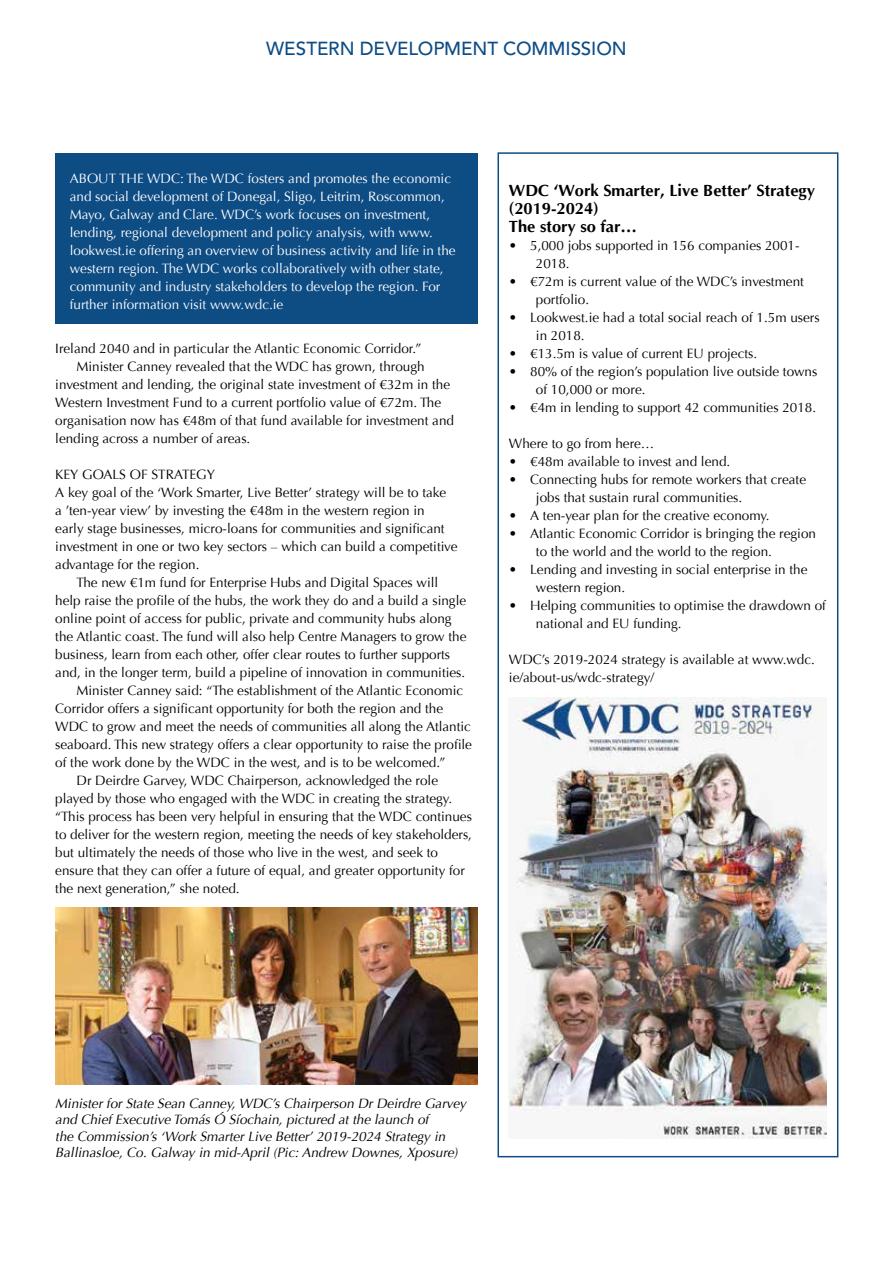
<style>
.page{position:relative;width:893px;height:1263px;background:#fff}
.page>*{position:absolute;margin:0;border:0;box-sizing:border-box;transform-origin:0 0}
.t1{font:500 18.75px "Avenir";letter-spacing:-.005em;color:#0e4c84}
.t2{font:700 16.5px/18px "Optima";color:#000}
.t3{font:13.5px/18px "Optima";color:#000}
.t4{font:13.5px/18px "Optima";color:#fff}
.t5{font:italic 13.5px/16.5px "Optima";color:#000}
</style>
<div class="page">
<div style="left:55px;top:154px;width:423px;height:170px;background:#0e4c84"></div>
<img style="left:55px;top:907px;width:423px;height:177px">
<img style="left:509px;top:697px;width:317px;height:441px">
<div style="left:497px;top:152px;width:341px;height:1005px;border:2px solid #0e4c84"></div>
<h1 class="t1" style="left:266px;top:38px;width:362px">WESTERN DEVELOPMENT COMMISSION</h1>
<p class="t4" style="left:70px;top:170px;width:387px">ABOUT THE WDC: The WDC fosters and promotes the economic and social development of Donegal, Sligo, Leitrim, Roscommon, Mayo, Galway and Clare. WDC’s work focuses on investment, lending, regional development and policy analysis, with www. lookwest.ie offering an overview of business activity and life in the western region. The WDC works collaboratively with other state, community and industry stakeholders to develop the region. For further information visit www.wdc.ie</p>
<p class="t2" style="left:509px;top:181px;width:308px">WDC ‘Work Smarter, Live Better’ Strategy (2019-2024)<br>The story so far…</p>
<p class="t3" style="left:536px;top:236px;width:265px;text-indent:-27px">• 5,000 jobs supported in 156 companies 2001-<br>2018.</p>
<p class="t3" style="left:536px;top:272px;width:269px;text-indent:-27px">• €72m is current value of the WDC’s investment portfolio.</p>
<p class="t3" style="left:536px;top:308px;width:285px;text-indent:-27px">• Lookwest.ie had a total social reach of 1.5m users in 2018.</p>
<p class="t3" style="left:509px;top:344px;width:250px">• €13.5m is value of current EU projects.</p>
<p class="t3" style="left:536px;top:362px;width:283px;text-indent:-27px">• 80% of the region’s population live outside towns of 10,000 or more.</p>
<p class="t3" style="left:509px;top:398px;width:309px">• €4m in lending to support 42 communities 2018.</p>
<p class="t3" style="left:509px;top:434px;width:147px">Where to go from here…</p>
<p class="t3" style="left:509px;top:452px;width:223px">• €48m available to invest and lend.</p>
<p class="t3" style="left:536px;top:470px;width:272px;text-indent:-27px">• Connecting hubs for remote workers that create jobs that sustain rural communities.</p>
<p class="t3" style="left:509px;top:506px;width:262px">• A ten-year plan for the creative economy.</p>
<p class="t3" style="left:536px;top:524px;width:282px;text-indent:-27px">• Atlantic Economic Corridor is bringing the region to the world and the world to the region.</p>
<p class="t3" style="left:536px;top:560px;width:273px;text-indent:-27px">• Lending and investing in social enterprise in the western region.</p>
<p class="t3" style="left:536px;top:596px;width:292px;text-indent:-27px">• Helping communities to optimise the drawdown of national and EU funding.</p>
<p class="t3" style="left:509px;top:650px;width:307px">WDC’s 2019-2024 strategy is available at www.wdc. ie/about-us/wdc-strategy/</p>
<p class="t3" style="left:55px;top:340px;width:368px">Ireland 2040 and in particular the Atlantic Economic Corridor.”</p>
<p class="t3" style="left:77px;top:358px;width:350px">Minister Canney revealed that the WDC has grown, through</p>
<p class="t3" style="left:55px;top:376px;width:396px">investment and lending, the original state investment of €32m in the</p>
<p class="t3" style="left:55px;top:394px;width:387px">Western Investment Fund to a current portfolio value of €72m. The</p>
<p class="t3" style="left:55px;top:412px;width:400px">organisation now has €48m of that fund available for investment and</p>
<p class="t3" style="left:55px;top:430px;width:197px">lending across a number of areas.</p>
<p class="t3" style="left:55px;top:466px;width:404px">KEY GOALS OF STRATEGY<br>A key goal of the ‘Work Smarter, Live Better’ strategy will be to take<br>a ’ten-year view’ by investing the €48m in the western region in<br>early stage businesses, micro-loans for communities and significant investment in one or two key sectors – which can build a competitive advantage for the region.</p>
<p class="t3" style="left:77px;top:574px;width:363px">The new €1m fund for Enterprise Hubs and Digital Spaces will</p>
<p class="t3" style="left:55px;top:592px;width:412px">help raise the profile of the hubs, the work they do and a build a single</p>
<p class="t3" style="left:55px;top:610px;width:398px">online point of access for public, private and community hubs along</p>
<p class="t3" style="left:55px;top:628px;width:413px">the Atlantic coast. The fund will also help Centre Managers to grow the</p>
<p class="t3" style="left:55px;top:646px;width:396px">business, learn from each other, offer clear routes to further supports</p>
<p class="t3" style="left:55px;top:664px;width:411px">and, in the longer term, build a pipeline of innovation in communities.</p>
<p class="t3" style="left:77px;top:682px;width:388px">Minister Canney said: “The establishment of the Atlantic Economic</p>
<p class="t3" style="left:55px;top:700px;width:389px">Corridor offers a significant opportunity for both the region and the</p>
<p class="t3" style="left:55px;top:718px;width:417px">WDC to grow and meet the needs of communities all along the Atlantic</p>
<p class="t3" style="left:55px;top:736px;width:418px">seaboard. This new strategy offers a clear opportunity to raise the profile</p>
<p class="t3" style="left:55px;top:754px;width:392px">of the work done by the WDC in the west, and is to be welcomed.”</p>
<p class="t3" style="left:77px;top:772px;width:363px">Dr Deirdre Garvey, WDC Chairperson, acknowledged the role</p>
<p class="t3" style="left:55px;top:790px;width:398px">played by those who engaged with the WDC in creating the strategy.</p>
<p class="t3" style="left:55px;top:808px;width:418px">“This process has been very helpful in ensuring that the WDC continues</p>
<p class="t3" style="left:55px;top:826px;width:418px">to deliver for the western region, meeting the needs of key stakeholders,</p>
<p class="t3" style="left:55px;top:844px;width:384px">but ultimately the needs of those who live in the west, and seek to</p>
<p class="t3" style="left:55px;top:862px;width:411px">ensure that they can offer a future of equal, and greater opportunity for</p>
<p class="t3" style="left:55px;top:880px;width:186px">the next generation,” she noted.</p>
<p class="t5" style="left:55px;top:1095px;width:415px">Minister for State Sean Canney,WDC’s Chairperson Dr Deirdre Garvey and Chief Executive Tomás Ó Síochain, pictured at the launch of<br>the Commission’s ‘Work Smarter Live Better’ 2019-2024 Strategy in Ballinasloe, Co. Galway in mid-April (Pic:Andrew Downes, Xposure)</p>
</div>
